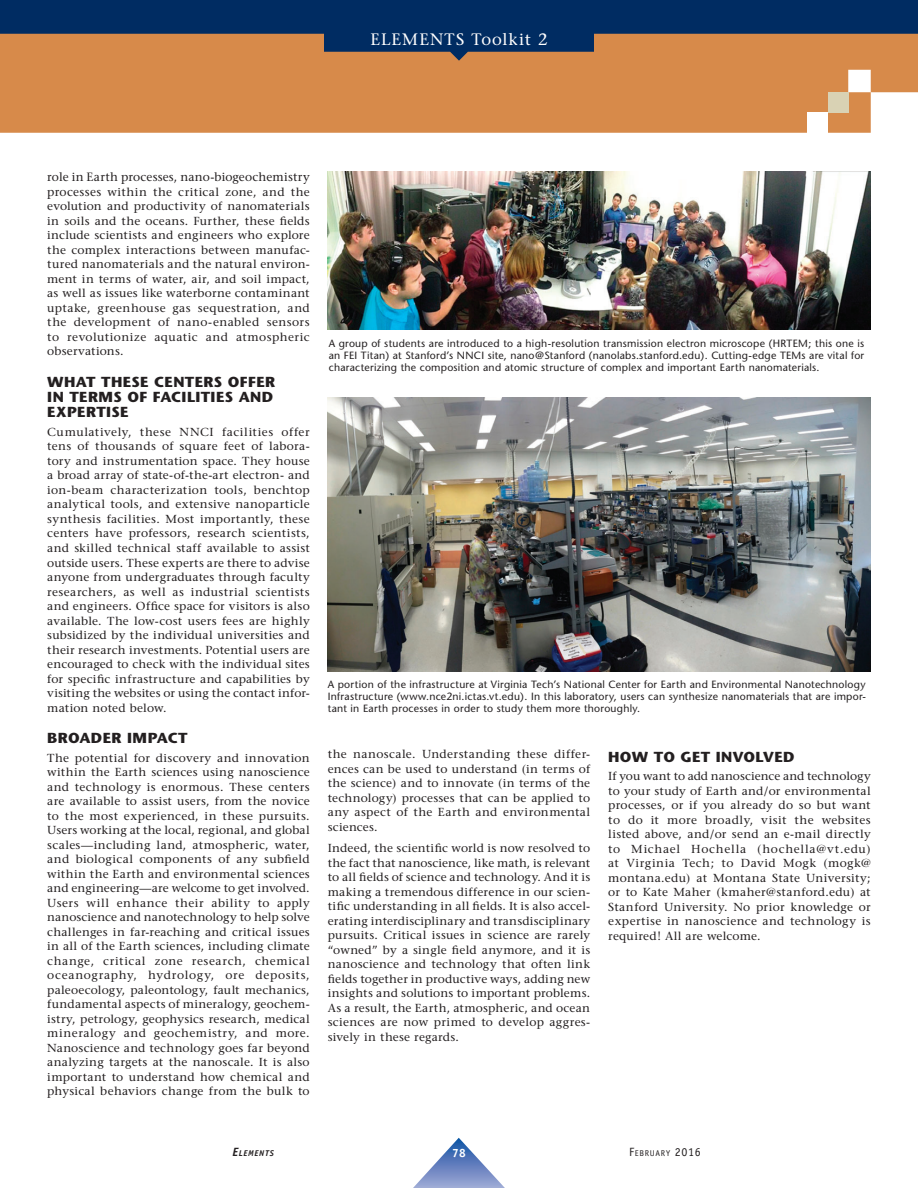
<style>
.page{position:relative;width:918px;height:1188px;background:#fff}
.page>*{position:absolute;margin:0;border:0;box-sizing:border-box;transform-origin:0 0}
.t1{font:16.5px "Stone Serif";letter-spacing:.07em;color:#fff}
.t2{font:700 14.55px/15.3px "Stone Sans";letter-spacing:.025em;color:#231f20}
.t3{font:12px "Stone Serif";letter-spacing:.015em;color:#231f20}
.t4{font:700 12px "Officina Sans";color:#fff}
.t5{font:11.55px/14.5px "Stone Serif";letter-spacing:.02em;color:#231f20;text-align:justify}
.t6{font:10.5px/12px "Stone Sans";letter-spacing:.025em;color:#231f20;text-align:justify}
.t7{font:8.4px "Officina Sans";letter-spacing:.08em;color:#231f20}
.t8{font:italic 700 8.4px "Officina Sans";letter-spacing:.08em;color:#231f20}
.s1{font-size:12px}
</style>
<div class="page">
<svg style="left:413px;top:1138px;width:92px;height:50px"></svg>
<div style="left:0;top:61px;width:918px;height:72px;background:#d78a4a"></div>
<div style="left:808px;top:112px;width:20px;height:21px;background:#fff"></div>
<div style="left:828px;top:92px;width:20px;height:20px;background:#d9d2b4"></div>
<svg style="left:0;top:0;width:918px;height:61px;fill:#002c62"></svg>
<img style="left:328px;top:172px;width:543px;height:158px">
<img style="left:328px;top:397px;width:543px;height:274px">
<h1 class="t1" style="left:370px;top:32px;width:179px">ELEMENTS Toolkit 2</h1>
<p class="t3" style="left:47px;top:172px;width:264px">role in Earth processes, nano-biogeochemistry</p>
<p class="t5" style="left:47px;top:186px;width:264px"><span class="s1">processes</span> within the critical zone, and the evolution and productivity of nanomaterials in soils and the oceans. Further, these fields include scientists and engineers who explore the complex interactions between manufac&shy;tured nanomaterials and the natural environ&shy;ment in terms of water, air, and soil impact, as well as issues like waterborne contaminant uptake, greenhouse gas sequestration, and the development of nano-enabled sensors to revolutionize aquatic and atmospheric observations.</p>
<p class="t2" style="left:47px;top:375px;width:230px">WHAT THESE CENTERS OFFER<br>IN TERMS OF FACILITIES AND<br>EXPERTISE</p>
<p class="t5" style="left:47px;top:426px;width:264px">Cumulatively, these NNCI facilities offer tens of thousands of square feet of labora&shy;tory and instrumentation space. They house a broad array of state-of-the-art electron- and ion-beam characterization tools, benchtop analytical tools, and extensive nanoparticle synthesis facilities. Most importantly, these centers have professors, research scientists, and skilled technical staff available to assist outside users. These experts are there to advise anyone from undergraduates through faculty researchers, as well as industrial scientists and engineers. Office space for visitors is also available. The low-cost users fees are highly subsidized by the individual universities and their research investments. Potential users are encouraged to check with the individual sites for specific infrastructure and capabilities by visiting the websites or using the contact infor&shy;mation noted below.</p>
<p class="t2" style="left:47px;top:731px;width:142px">BROADER IMPACT</p>
<p class="t5" style="left:47px;top:751px;width:264px">The potential for discovery and innovation within the Earth sciences using nanoscience and technology is enormous. These centers are available to assist users, from the novice to the most experienced, in these pursuits.<br>Users working at the local, regional, and global scales—including land, atmospheric, water, and biological components of any subfield within the Earth and environmental sciences and engineering —are welcome to get involved.<br>Users will enhance their ability to apply nanoscience and nanotechnology to help solve challenges in far-reaching and critical issues in all of the Earth sciences, including climate change, critical zone research, chemical oceanography, hydrology, ore deposits, paleoecology, paleontology, fault mechanics, fundamental aspects of mineralogy, geochem&shy;istry, petrology, geophysics research, medical mineralogy and geochemistry, and more.<br>Nanoscience and technology goes far beyond analyzing targets at the nanoscale. It is also important to understand how chemical and physical behaviors change from the bulk to</p>
<p class="t5" style="left:328px;top:748px;width:264px">the nanoscale. Understanding these differ&shy;ences can be used to understand (in terms of the science) and to innovate (in terms of the technology) processes that can be applied to any aspect of the Earth and environmental sciences.</p>
<p class="t6" style="left:329px;top:338px;width:537px">A group of students are introduced to a high-resolution transmission electron microscope (HRTEM; this one is an FEI Titan) at Stanford’s NNCI site, nano@Stanford (nanolabs.stanford.edu). Cutting-edge TEMs are vital for characterizing the composition and atomic structure of complex and important Earth nanomaterials.</p>
<p class="t6" style="left:328px;top:679px;width:540px">A portion of the infrastructure at Virginia Tech’s National Center for Earth and Environmental Nanotechnology Infrastructure (www.nce2ni.ictas.vt.edu). In this laboratory, users can synthesize nanomaterials that are impor&shy;tant in Earth processes in order to study them more thoroughly.</p>
<p class="t2" style="left:608px;top:750px;width:188px">HOW TO GET INVOLVED</p>
<p class="t5" style="left:608px;top:770px;width:264px">If you want to add nanoscience and technology to your study of Earth and/or environmental processes, or if you already do so but want to do it more broadly, visit the websites listed above, and/or send an e-mail directly to Michael Hochella (hochella@vt.edu) at Virginia Tech; to David Mogk (mogk@ montana.edu) at Montana State University; or to Kate Maher (kmaher@stanford.edu) at Stanford University. No prior knowledge or expertise in nanoscience and technology is required! All are welcome.</p>
<p class="t5" style="left:328px;top:842px;width:264px">Indeed, the scientific world is now resolved to the fact that nanoscience, like math, is relevant to all fields of science and technology. And it is making a tremendous difference in our scien&shy;tific understanding in all fields. It is also accel&shy;erating interdisciplinary and transdisciplinary pursuits. Critical issues in science are rarely “owned” by a single field anymore, and it is nanoscience and technology that often link fields together in productive ways, adding new insights and solutions to important problems.<br>As a result, the Earth, atmospheric, and ocean sciences are now primed to develop aggres&shy;sively in these regards.</p>
<p class="t8" style="left:232px;top:1150px;width:43px"><span class="s1">E</span>LEMENTS</p>
<p class="t4" style="left:452px;top:1149px;width:15px">78</p>
<p class="t7" style="left:629px;top:1150px;width:73px"><span class="s1">F</span>EBRUARY <span class="s1">2016</span></p>
</div>
